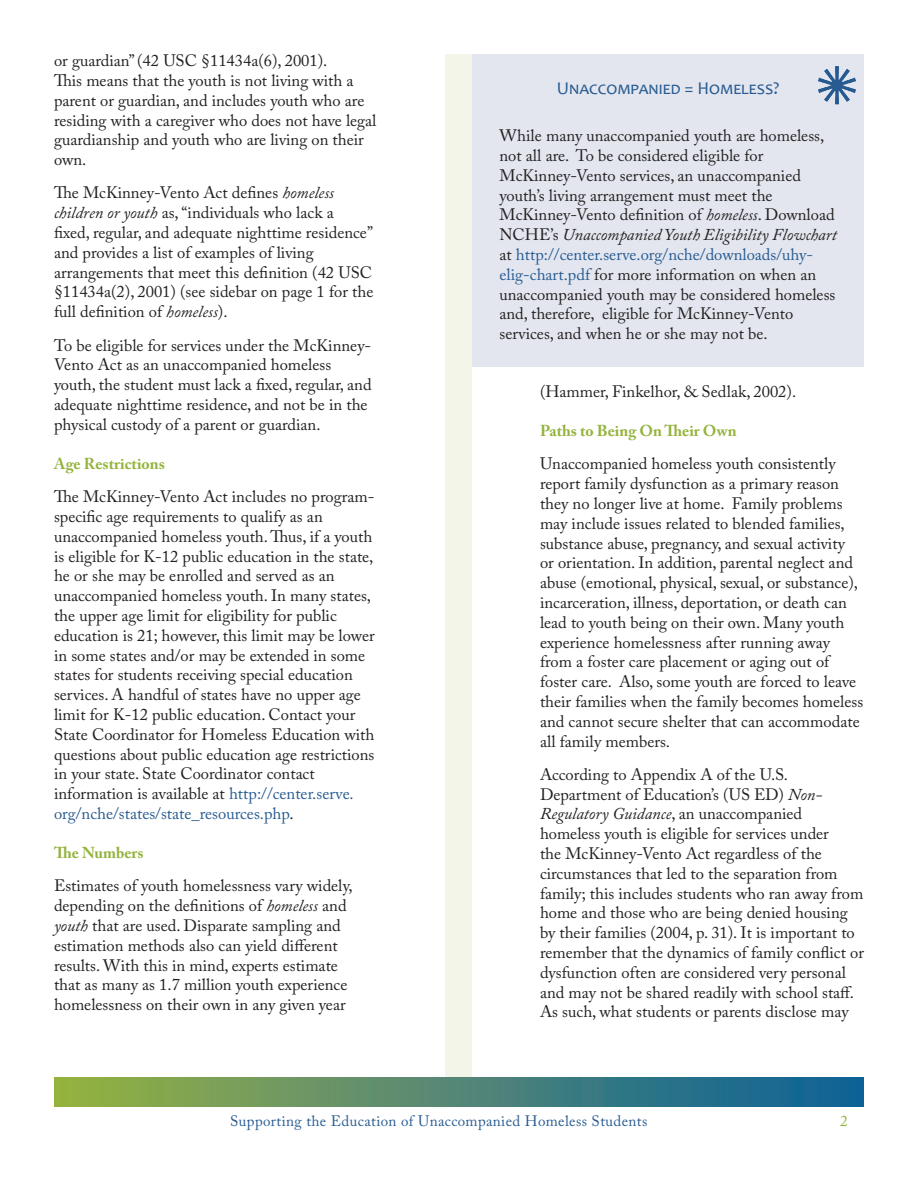
<style>
.page{position:relative;width:918px;height:1188px;background:#fff}
.page>*{position:absolute;margin:0;border:0;box-sizing:border-box;transform-origin:0 0}
.Section_Title{font:18px "Candara";color:#275b91}
.t1{font:16.5px/19.8px "Adobe Caslon Pro";color:#231f20}
.Section_Subtitle{font:700 15.75px "Adobe Caslon Pro";color:#94b33c}
.t2{font:15px "Adobe Caslon Pro";letter-spacing:.025em;color:#275b91}
.Doc_Title_Footer{font:15px "Adobe Caslon Pro";color:#94b33c}
.s1{font-style:italic}
.s2{color:#275b91}
</style>
<div class="page">
<div style="left:446px;top:54px;width:26px;height:1053px;background:#f2f5e7"></div>
<div style="left:54px;top:1078px;width:810px;height:28px;background:linear-gradient(to right,#98b145,#0a5f9e)"></div>
<div style="left:472px;top:54px;width:392px;height:312px;background:#e3e6ef"></div>
<img style="left:818px;top:66px;width:38px;height:39px">
<p class="t1" style="left:54px;top:51px;width:324px">or guardian” (42 USC §11434a(6), 2001).<br>This means that the youth is not living with a parent or guardian, and includes youth who are residing with a caregiver who does not have legal guardianship and youth who are living on their own.</p>
<p class="t1" style="left:54px;top:183px;width:321px">The McKinney-Vento Act defines <span class="s1">homeless children or youth</span> as, “individuals who lack a fixed, regular, and adequate nighttime residence” and provides a list of examples of living arrangements that meet this definition (42 USC §11434a(2), 2001) (see sidebar on page 1 for the full definition of <span class="s1">homeless</span>).</p>
<p class="t1" style="left:54px;top:335px;width:319px">To be eligible for services under the McKinney-Vento Act as an unaccompanied homeless youth, the student must lack a fixed, regular, and adequate nighttime residence, and not be in the physical custody of a parent or guardian.</p>
<p class="Section_Subtitle" style="left:54px;top:454px;width:112px">Age Restrictions</p>
<p class="t1" style="left:54px;top:487px;width:322px">The McKinney-Vento Act includes no program&shy;specific age requirements to qualify as an unaccompanied homeless youth. Thus, if a youth is eligible for K-12 public education in the state, he or she may be enrolled and served as an unaccompanied homeless youth. In many states, the upper age limit for eligibility for public education is 21; however, this limit may be lower in some states and/or may be extended in some states for students receiving special education services. A handful of states have no upper age limit for K-12 public education. Contact your State Coordinator for Homeless Education with questions about public education age restrictions in your state. State Coordinator contact information is available at <span class="s2">http://center.serve. org/nche/states/state_resources.php</span>.</p>
<p class="Section_Subtitle" style="left:54px;top:843px;width:91px">The Numbers</p>
<p class="t1" style="left:54px;top:876px;width:300px">Estimates of youth homelessness vary widely, depending on the definitions of <span class="s1">homeless</span> and <span class="s1">youth</span> that are used. Disparate sampling and estimation methods also can yield different results. With this in mind, experts estimate that as many as 1.7 million youth experience homelessness on their own in any given year</p>
<p class="Section_Title" style="left:557px;top:77px;width:224px">Unaccompanied = Homeless?</p>
<p class="t1" style="left:500px;top:126px;width:339px">While many unaccompanied youth are homeless, not all are. To be considered eligible for McKinney-Vento services, an unaccompanied youth’s living arrangement must meet the McKinney-Vento definition of <span class="s1">homeless</span>. Download NCHE’s <span class="s1">Unaccompanied Youth Eligibility Flowchart </span>at <span class="s2">http://center.serve.org/nche/downloads/uhy&shy;elig-chart.pdf</span> for more information on when an unaccompanied youth may be considered homeless and, therefore, eligible for McKinney-Vento services, and when he or she may not be.</p>
<p class="t1" style="left:540px;top:381px;width:258px">(Hammer, Finkelhor, &amp; Sedlak, 2002).</p>
<p class="Section_Subtitle" style="left:540px;top:421px;width:198px">Paths to Being On Their Own</p>
<p class="t1" style="left:540px;top:454px;width:325px">Unaccompanied homeless youth consistently report family dysfunction as a primary reason they no longer live at home. Family problems may include issues related to blended families, substance abuse, pregnancy, and sexual activity<br>or orientation. In addition, parental neglect and abuse (emotional, physical, sexual, or substance), incarceration, illness, deportation, or death can lead to youth being on their own. Many youth experience homelessness after running away from a foster care placement or aging out of foster care. Also, some youth are forced to leave their families when the family becomes homeless and cannot secure shelter that can accommodate all family members.</p>
<p class="t1" style="left:540px;top:764px;width:326px">According to Appendix A of the U.S.<br>Department of Education’s (US ED) <span class="s1">Non-Regulatory Guidance</span>, an unaccompanied homeless youth is eligible for services under<br>the McKinney-Vento Act regardless of the circumstances that led to the separation from family; this includes students who ran away from home and those who are being denied housing by their families (2004, p. 31). It is important to remember that the dynamics of family conflict or dysfunction often are considered very personal and may not be shared readily with school staff.<br>As such, what students or parents disclose may</p>
<p class="t2" style="left:230px;top:1112px;width:419px">Supporting the Education of Unaccompanied Homeless Students</p>
<p class="Doc_Title_Footer" style="left:840px;top:1112px;width:9px">2</p>
</div>
